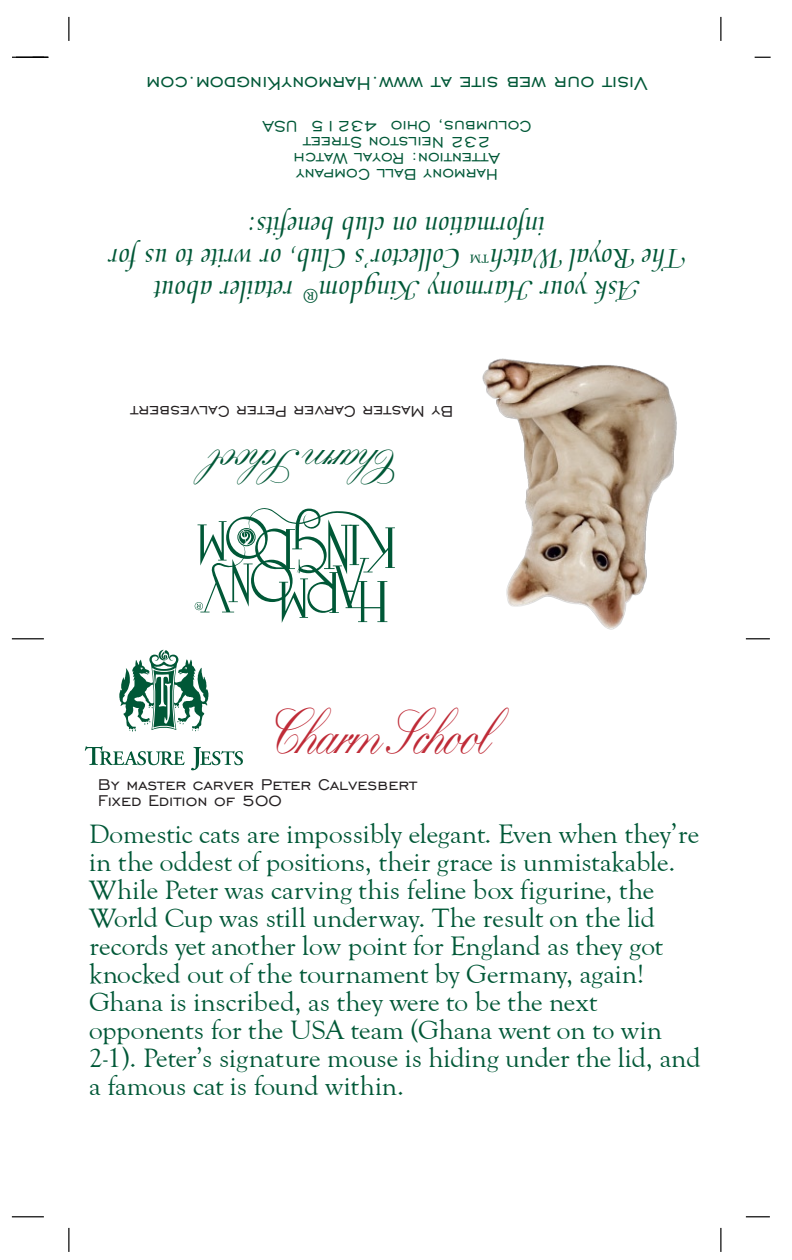
<style>
.page{position:relative;width:792px;height:1260px;background:#fff}
.page>*{position:absolute;margin:0;border:0;box-sizing:border-box;transform-origin:0 0}
.t1{font:500 63.2px "Kuenstler Script";letter-spacing:-.05em;color:#bf2b37;scale:.75 1}
.t2{font:500 48px "Kuenstler Script";letter-spacing:-.05em;color:#005837;scale:.85 1}
.t3{font:30px/32px "Medici Script";color:#005837}
.t4{font:28px/28px "Goudy Old Style";color:#005837}
.t5{font:24px "Engravers Gothic BT";color:#005837}
.t6{font:22px "Medici Script";color:#005837}
.t7{font:20px/16px "Engravers Gothic BT";color:#005837;text-align:center}
.t8{font:20px/16px "Engravers Gothic BT";color:#231f20}
</style>
<div class="page">
<hr style="left:12px;top:638px;width:32px;height:1px;background:#000">
<hr style="left:12px;top:1216px;width:32px;height:1px;background:#000">
<svg style="left:746px;top:638px;width:24px;height:1px"></svg>
<hr style="left:720px;top:17px;width:2px;height:24px;background:#000">
<hr style="left:720px;top:1228px;width:2px;height:24px;background:#000">
<hr style="left:68px;top:17px;width:2px;height:24px;background:#000">
<hr style="left:68px;top:1228px;width:2px;height:24px;background:#000">
<svg style="left:746px;top:1216px;width:24px;height:1px"></svg>
<svg style="left:755px;top:57px;width:16px;height:1px"></svg>
<hr style="left:16px;top:57px;width:32px;height:1px;background:#000">
<hr style="left:12px;top:57px;width:32px;height:1px;background:#000">
<svg style="left:195px;top:508px;width:200px;height:115px"></svg>
<svg style="left:119px;top:650px;width:89px;height:82px"></svg>
<svg style="left:85px;top:746px;width:100px;height:19px"></svg>
<svg style="left:191px;top:747px;width:52px;height:23px"></svg>
<img style="left:482px;top:358px;width:195px;height:272px">
<p class="t5" style="left:647px;top:97px;width:502px;rotate:-180deg">Visit our web site at www.HarmonyKingdom.com</p>
<p class="t7" style="left:532px;top:183px;width:271px;rotate:-180deg">Harmony Ball Company<br>Attention: Royal Watch<br>232 Neilston Street<br>Columbus, Ohio 43215 USA</p>
<p class="t3" style="left:545px;top:274px;width:297px;text-indent:-140px;rotate:-180deg">The Royal Watch<br>information on club benefits:</p>
<p class="t3" style="left:461px;top:306px;width:354px;text-indent:-178px;rotate:-180deg">Ask your Harmony Kingdom<br>Collector’s Club, or write to us for</p>
<p class="t6" style="left:490px;top:268px;width:23px;rotate:-180deg">™</p>
<p class="t3" style="left:294px;top:306px;width:141px;rotate:-180deg">retailer about</p>
<p class="t6" style="left:319px;top:308px;width:19px;rotate:-180deg">®</p>
<p class="t8" style="left:453px;top:420px;width:325px;rotate:-180deg">By Master Carver Peter Calvesbert</p>
<h2 class="t2" style="left:399px;top:494px;width:224px;rotate:-180deg">Charm School</h2>
<h1 class="t1" style="left:270px;top:694px;width:295px">Charm School</h1>
<p class="t8" style="left:98px;top:776px;width:321px">By master carver Peter Calvesbert<br>Fixed Edition of 500</p>
<p class="t4" style="left:89px;top:821px;width:613px">Domestic cats are impossibly elegant. Even when they’re in the oddest of positions, their grace is unmistakable.<br>While Peter was carving this feline box figurine, the World Cup was still underway. The result on the lid records yet another low point for England as they got knocked out of the tournament by Germany, again!<br>Ghana is inscribed, as they were to be the next opponents for the USA team (Ghana went on to win 2-1). Peter’s signature mouse is hiding under the lid, and a famous cat is found within.</p>
</div>
